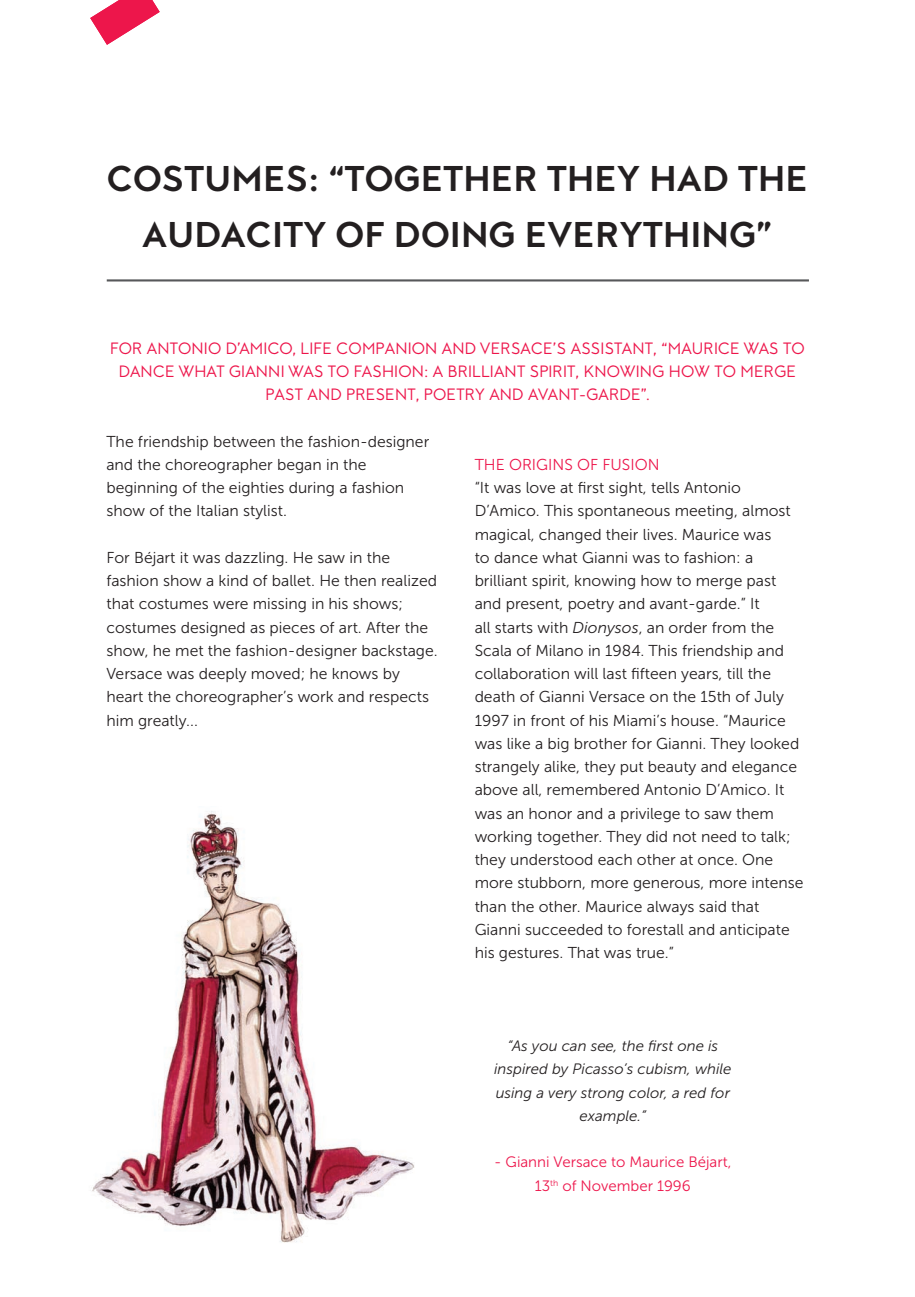
<style>
.page{position:relative;width:915px;height:1297px;background:#fff}
.page>*{position:absolute;margin:0;border:0;box-sizing:border-box;transform-origin:0 0}
.t1{font:800 36px/55.5px "MTT Milano";letter-spacing:.01em;color:#231f20}
.t2{font:16.5px/23.2px "MTT Milano";letter-spacing:.01em;color:#ed164b}
.t3{font:15.75px/23.2px "Museo Sans 300";color:#231f20}
.t4{font:15.75px "Museo Sans 300";color:#ed164b}
.t5{font:italic 15px/23.2px "Museo Sans 300";color:#231f20;text-align:center}
.t6{font:15px/23.2px "Museo Sans 300";color:#ed164b;text-align:center}
.s1{font-style:italic}
</style>
<div class="page">
<hr style="left:107px;top:279px;width:701px;height:2px;background:#57585a">
<svg style="left:90px;top:0;width:70px;height:45px"></svg>
<img style="left:92px;top:811px;width:322px;height:432px">
<h1 class="t1" style="left:142px;top:153px;width:667px;text-indent:-35px">COSTUMES: “TOGETHER THEY HAD THE<br>AUDA</h1>
<h1 class="t1" style="left:246px;top:208px;width:528px">CITY OF DOING EVERYTHING”</h1>
<p class="t2" style="left:119px;top:337px;width:687px;text-indent:-9px">FOR ANTONIO D’AMICO, LI FE COMPANION AND VERSACE’S ASSISTANT, “MAURICE WAS TO<br>DA NCE WHAT GIANNI WAS TO FASHION: A BRILLIA</p>
<p class="t2" style="left:265px;top:360px;width:532px;text-indent:239px">NT SPI RIT, KNOWI NG HOW TO MERGE<br>PAST AND PRESENT, POETRY AND AVANT-GARD E”.</p>
<p class="t3" style="left:106px;top:430px;width:324px">The friendship between the fashion-designer and the choreographer began in the beginning of the eighties during a fashion show of the Italian stylist.</p>
<p class="t3" style="left:106px;top:546px;width:332px">For Béjart it was dazzling. He saw in the fashion show a kind of ballet. He then realized that costumes were missing in his shows; costumes designed as pieces of art. After the show, he met the fashion-designer backstage.<br>Versace was deeply moved; he knows by heart the choreographer’s work and respects him greatly...</p>
<p class="t4" style="left:474px;top:456px;width:45px">The origins</p>
<p class="t4" style="left:577px;top:456px;width:36px">of fusion</p>
<p class="t3" style="left:474px;top:476px;width:330px">“It was love at first sight, tells Antonio D’Amico. This spontaneous meeting, almost magical, changed their lives. Maurice was<br>to dance what Gianni was to fashion: a brilliant spirit, knowing how to merge past and present, poetry and avant-garde.” It<br>all starts with <span class="s1">Dionysos</span>, an order from the Scala of Milano in 1984. This friendship and collaboration will last fifteen years, till the death of Gianni Versace on the 15th of July 1997 in front of his Miami’s house. “Maurice was like a big brother for Gianni. They looked strangely alike, they put beauty and elegance above all, remembered Antonio D’Amico. It was an honor and a privilege to saw them working together. They did not need to talk; they understood each other at once. One more stubborn, more generous, more intense than the other. Maurice always said that Gianni succeeded to forestall and anticipate his gestures. That was true.”</p>
<p class="t5" style="left:494px;top:1034px;width:239px">“As you can see, the first one is inspired by Picasso’s cubism, while using a very strong color, a red for example.”</p>
<p class="t6" style="left:494px;top:1151px;width:239px">- Gianni Versace to Maurice Béjart,<br>13<sup>th</sup> of November 1996</p>
</div>
